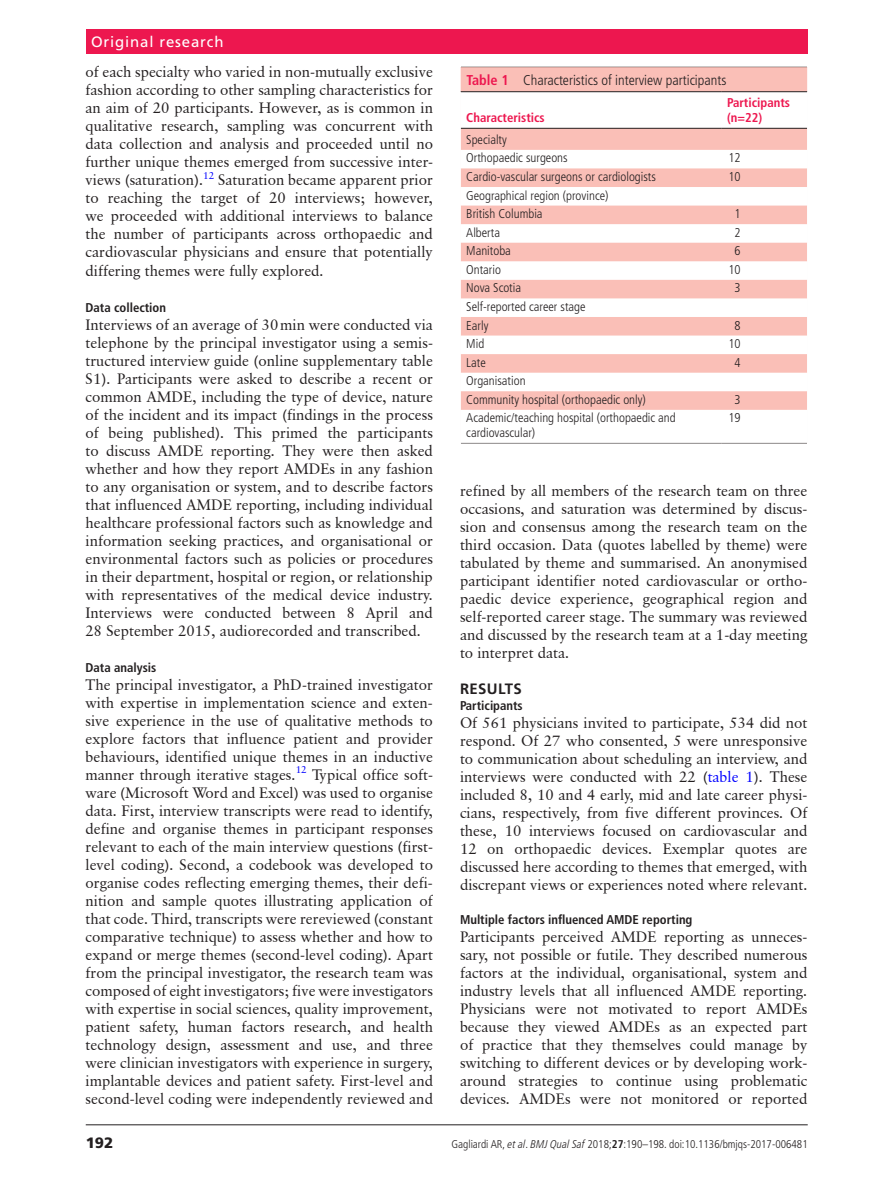
<style>
.page{position:relative;width:893px;height:1191px;background:#fff}
.page>*{position:absolute;margin:0;border:0;box-sizing:border-box;transform-origin:0 0}
.t1{font:15px/18px "Classical Garamond BT";color:#231f20;text-align:justify}
.t2{font:15px "Frutiger LT Std";letter-spacing:.055em;color:#fff}
.t3{font:700 15px "Frutiger LT Std";letter-spacing:.025em;color:#231f20}
.t4{font:900 15px "Frutiger LT Std";color:#231f20}
.t5{font:300 condensed 14.25px "Frutiger LT Pro";color:#231f20}
.t6{font:300 condensed 12.75px/18.6px "Frutiger LT Pro";color:#231f20}
.t7{font:700 condensed 12.75px "Frutiger LT Pro";color:#231f20}
.t8{font:700 condensed 12.75px/15px "Frutiger LT Pro";color:#ed174f}
.t9{font:300 condensed 11.25px "Frutiger LT Pro";color:#231f20}
.t10{font:9.9px "Classical Garamond BT";color:#00f}
.s1{font-weight:700;color:#ed174f}
.s2{color:#00f}
.s3{font-style:italic}
.s4{font-weight:700}
</style>
<div class="page">
<hr style="left:86px;top:1124px;width:722px;height:1px;background:#231f20">
<div style="left:86px;top:30px;width:722px;height:24px;background:#ed174f"></div>
<div style="left:460px;top:66px;width:348px;height:378px;background:#fabfb7"></div>
<div style="left:462px;top:410px;width:344px;height:32px;background:#fff"></div>
<hr style="left:460px;top:91px;width:261px;height:1px;background:#231f20">
<hr style="left:721px;top:91px;width:87px;height:1px;background:#231f20">
<svg style="left:462px;top:92px;width:344px;height:318px"></svg>
<div style="left:460px;top:66px;width:348px;height:378px;border:1px solid #fff"></div>
<p class="t2" style="left:91px;top:33px;width:134px">Original research</p>
<p class="t1" style="left:86px;top:63px;width:349px">of each specialty who varied in non-mutually exclusive fashion according to other sampling characteristics for an aim of 20 participants. However, as is common in qualitative research, sampling was concurrent with data collection and analysis and proceeded until no further unique themes emerged from successive inter&shy;views (saturation).</p>
<p class="t10" style="left:203px;top:169px;width:13px">12</p>
<p class="t1" style="left:86px;top:171px;width:349px;text-indent:133px">Saturation became apparent prior to reaching the target of 20 interviews; however, we proceeded with additional interviews to balance the number of participants across orthopaedic and cardiovascular physicians and ensure that potentially differing themes were fully explored.</p>
<p class="t7" style="left:86px;top:299px;width:82px">Data collection</p>
<p class="t1" style="left:86px;top:315px;width:349px">Interviews of an average of 30min were conducted via telephone by the principal investigator using a semis&shy;tructured interview guide (online supplementary table S1). Participants were asked to describe a recent or common AMDE, including the type of device, nature of the incident and its impact (findings in the process of being published). This primed the participants to discuss AMDE reporting. They were then asked whether and how they report AMDEs in any fashion to any organisation or system, and to describe factors that influenced AMDE reporting, including individual healthcare professional factors such as knowledge and information seeking practices, and organisational or environmental factors such as policies or procedures in their department, hospital or region, or relationship with representatives of the medical device industry.<br>Interviews were conducted between 8 April and 28 September 2015, audiorecorded and transcribed.</p>
<p class="t7" style="left:86px;top:660px;width:72px">Data analysis</p>
<p class="t1" style="left:86px;top:675px;width:349px">The principal investigator, a PhD-trained investigator with expertise in implementation science and exten&shy;sive experience in the use of qualitative methods to explore factors that influence patient and provider behaviours, identified unique themes in an inductive manner through iterative stages.</p>
<p class="t10" style="left:296px;top:763px;width:13px">12</p>
<p class="t1" style="left:86px;top:765px;width:349px;text-indent:227px">Typical office soft&shy;ware (Microsoft Word and Excel) was used to organise data. First, interview transcripts were read to identify, define and organise themes in participant responses relevant to each of the main interview questions (first&shy;level coding). Second, a codebook was developed to organise codes reflecting emerging themes, their defi&shy;nition and sample quotes illustrating application of that code. Third, transcripts were rereviewed (constant comparative technique) to assess whether and how to expand or merge themes (second-level coding). Apart from the principal investigator, the research team was composed of eight investigators; five were investigators with expertise in social sciences, quality improvement, patient safety, human factors research, and health technology design, assessment and use, and three were clinician investigators with experience in surgery, implantable devices and patient safety. First-level and second-level coding were independently reviewed and</p>
<p class="t5" style="left:466px;top:72px;width:261px"><span class="s1">Table 1</span> Characteristics of interview participants</p>
<p class="t8" style="left:466px;top:110px;width:80px">Characteristics</p>
<p class="t8" style="left:727px;top:95px;width:64px">Participants (n=22)</p>
<p class="t6" style="left:466px;top:130px;width:103px">Specialty<br>Orthopaedic surgeons</p>
<p class="t6" style="left:728px;top:149px;width:14px">12</p>
<p class="t6" style="left:466px;top:167px;width:191px">Cardio-vascular surgeons or cardiologists</p>
<p class="t6" style="left:728px;top:167px;width:14px">10</p>
<p class="t6" style="left:466px;top:186px;width:144px">Geographical region (province)<br>British Columbia</p>
<p class="t6" style="left:735px;top:205px;width:8px">1</p>
<p class="t6" style="left:466px;top:223px;width:35px">Alberta</p>
<p class="t6" style="left:735px;top:223px;width:8px">2</p>
<p class="t6" style="left:466px;top:242px;width:46px">Manitoba</p>
<p class="t6" style="left:735px;top:242px;width:8px">6</p>
<p class="t6" style="left:466px;top:260px;width:36px">Ontario</p>
<p class="t6" style="left:728px;top:260px;width:14px">10</p>
<p class="t6" style="left:466px;top:279px;width:56px">Nova Scotia</p>
<p class="t6" style="left:735px;top:279px;width:8px">3</p>
<p class="t6" style="left:466px;top:297px;width:121px">Self-reported career stage<br>Early</p>
<p class="t6" style="left:735px;top:316px;width:8px">8</p>
<p class="t6" style="left:466px;top:334px;width:19px">Mid</p>
<p class="t6" style="left:728px;top:334px;width:14px">10</p>
<p class="t6" style="left:466px;top:353px;width:21px">Late</p>
<p class="t6" style="left:735px;top:353px;width:8px">4</p>
<p class="t6" style="left:466px;top:372px;width:181px">Organisation<br>Community hospital (orthopaedic only)</p>
<p class="t6" style="left:735px;top:390px;width:8px">3</p>
<p class="t6" style="left:466px;top:411px;width:211px;line-height:15px">Academic/teaching hospital (orthopaedic and cardiovascular)</p>
<p class="t6" style="left:728px;top:409px;width:14px">19</p>
<p class="t1" style="left:460px;top:482px;width:349px">refined by all members of the research team on three occasions, and saturation was determined by discus&shy;sion and consensus among the research team on the third occasion. Data (quotes labelled by theme) were tabulated by theme and summarised. An anonymised participant identifier noted cardiovascular or ortho&shy;paedic device experience, geographical region and self-reported career stage. The summary was reviewed and discussed by the research team at a 1-day meeting to interpret data.</p>
<p class="t3" style="left:460px;top:680px;width:63px">RESULTS</p>
<p class="t7" style="left:460px;top:698px;width:64px">Participants</p>
<p class="t1" style="left:460px;top:713px;width:349px">Of 561 physicians invited to participate, 534 did not respond. Of 27 who consented, 5 were unresponsive to communication about scheduling an interview, and interviews were conducted with 22 (<span class="s2">table 1</span>). These included 8, 10 and 4 early, mid and late career physi&shy;cians, respectively, from five different provinces. Of these, 10 interviews focused on cardiovascular and 12 on orthopaedic devices. Exemplar quotes are discussed here according to themes that emerged, with discrepant views or experiences noted where relevant.</p>
<p class="t7" style="left:460px;top:912px;width:234px">Multiple factors influenced AMDE reporting</p>
<p class="t1" style="left:460px;top:927px;width:349px">Participants perceived AMDE reporting as unneces&shy;sary, not possible or futile. They described numerous factors at the individual, organisational, system and industry levels that all influenced AMDE reporting.<br>Physicians were not motivated to report AMDEs because they viewed AMDEs as an expected part of practice that they themselves could manage by switching to different devices or by developing work&shy;around strategies to continue using problematic devices. AMDEs were not monitored or reported</p>
<p class="t4" style="left:86px;top:1133px;width:29px">192</p>
<p class="t9" style="left:451px;top:1137px;width:358px">Gagliardi AR, <span class="s3">et al</span>. <span class="s3">BMJ Qual Saf</span> 2018;<span class="s4">27</span>:190–198. doi:10.1136/bmjqs-2017-006481</p>
</div>
